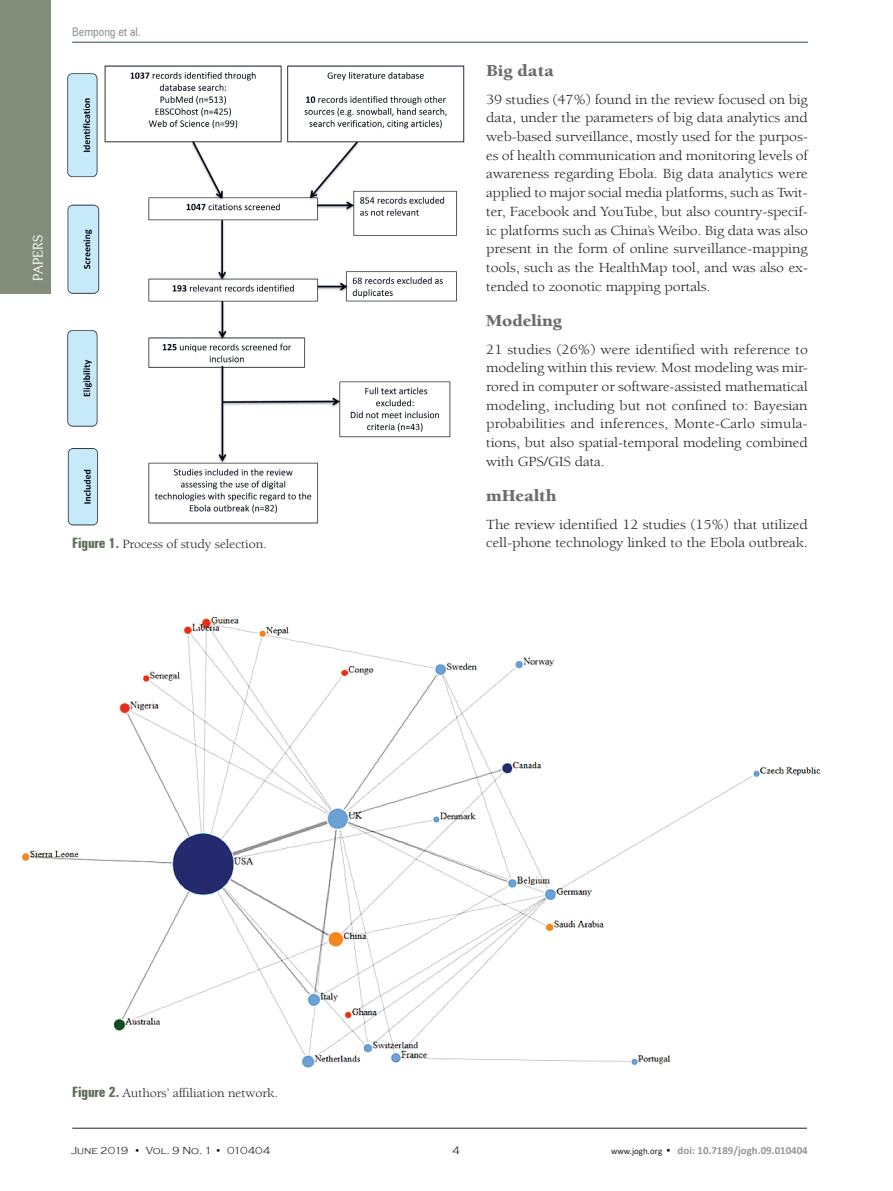
<style>
.page{position:relative;width:893px;height:1191px;background:#fff}
.page>*{position:absolute;margin:0;border:0;box-sizing:border-box;transform-origin:0 0}
.t1{font:900 17.1px "Berkeley Std";letter-spacing:-.01em;color:#6c6d70;scale:1.11 1}
.t2{font:14.25px/18.8px "Berkeley Std";letter-spacing:-.01em;color:#231f20;text-align:justify;scale:1.11 1}
.t3{font:13.5px "Centabel";color:#fff}
.t4{font:12.9px "Berkeley Std";letter-spacing:-.01em;color:#231f20;scale:1.11 1}
.t5{font:condensed 12px "Zurich BT";color:#939598}
.t6{font:700 10.95px "Calibri";color:#939598}
.t7{font:300 10.95px "Copperplate Gothic";color:#231f20}
.t8{font:300 10.5px "Copperplate Gothic";letter-spacing:-.005em;color:#231f20}
.s1{font-family:"Zurich BT";font-weight:700;font-stretch:extra-condensed;font-size:14.25px;color:#5f6f5b}
.s2{font-weight:400;font-size:9px;color:#231f20}
.s3{font-family:"Copperplate Gothic";font-weight:300;color:#231f20}
</style>
<div class="page">
<hr style="left:72px;top:1128px;width:735px;height:1px;background:#231f20">
<hr style="left:72px;top:42px;width:736px;height:1px;background:#244d32">
<div style="left:0;top:0;width:51px;height:293px;background:#838d7c"></div>
<img style="left:21px;top:616px;width:800px;height:453px">
<img style="left:67px;top:65px;width:398px;height:460px">
<p class="t5" style="left:72px;top:25px;width:70px">Bempong et al.</p>
<p class="t3" style="left:30px;top:281px;width:47px;rotate:-90deg">PAPERS</p>
<p class="t4" style="left:72px;top:537px;width:177px"><span class="s1">Figure 1.</span> Process of study selection.</p>
<p class="t1" style="left:486px;top:62px;width:63px">Big data</p>
<p class="t2" style="left:486px;top:90px;width:291px">39 studies (47%) found in the review focused on big data, under the parameters of big data analytics and web-based surveillance, mostly used for the purpos&shy;es of health communication and monitoring levels of awareness regarding Ebola. Big data analytics were applied to major social media platforms, such as Twit&shy;ter, Facebook and YouTube, but also country-specif&shy;ic platforms such as China’s Weibo. Big data was also present in the form of online surveillance-mapping tools, such as the HealthMap tool, and was also ex&shy;tended to zoonotic mapping portals.</p>
<p class="t1" style="left:486px;top:312px;width:70px">Modeling</p>
<p class="t2" style="left:486px;top:340px;width:291px">21 studies (26%) were identified with reference to modeling within this review. Most modeling was mir&shy;rored in computer or software-assisted mathematical modeling, including but not confined to: Bayesian probabilities and inferences, Monte-Carlo simula&shy;tions, but also spatial-temporal modeling combined with GPS/GIS data.</p>
<p class="t1" style="left:486px;top:487px;width:65px">mHealth</p>
<p class="t2" style="left:486px;top:515px;width:291px">The review identified 12 studies (15%) that utilized cell-phone technology linked to the Ebola outbreak.</p>
<p class="t4" style="left:72px;top:1086px;width:187px"><span class="s1">Figure 2.</span> Authors’ affiliation network.</p>
<p class="t8" style="left:71px;top:1144px;width:201px">June 2019 • Vol. 9 No. 1 • 010404</p>
<p class="t7" style="left:452px;top:1144px;width:9px">4</p>
<p class="t6" style="left:611px;top:1142px;width:198px"><span class="s2">www.jogh.org</span> <span class="s3">•</span> doi: 10.7189/jogh.09.010404</p>
</div>
